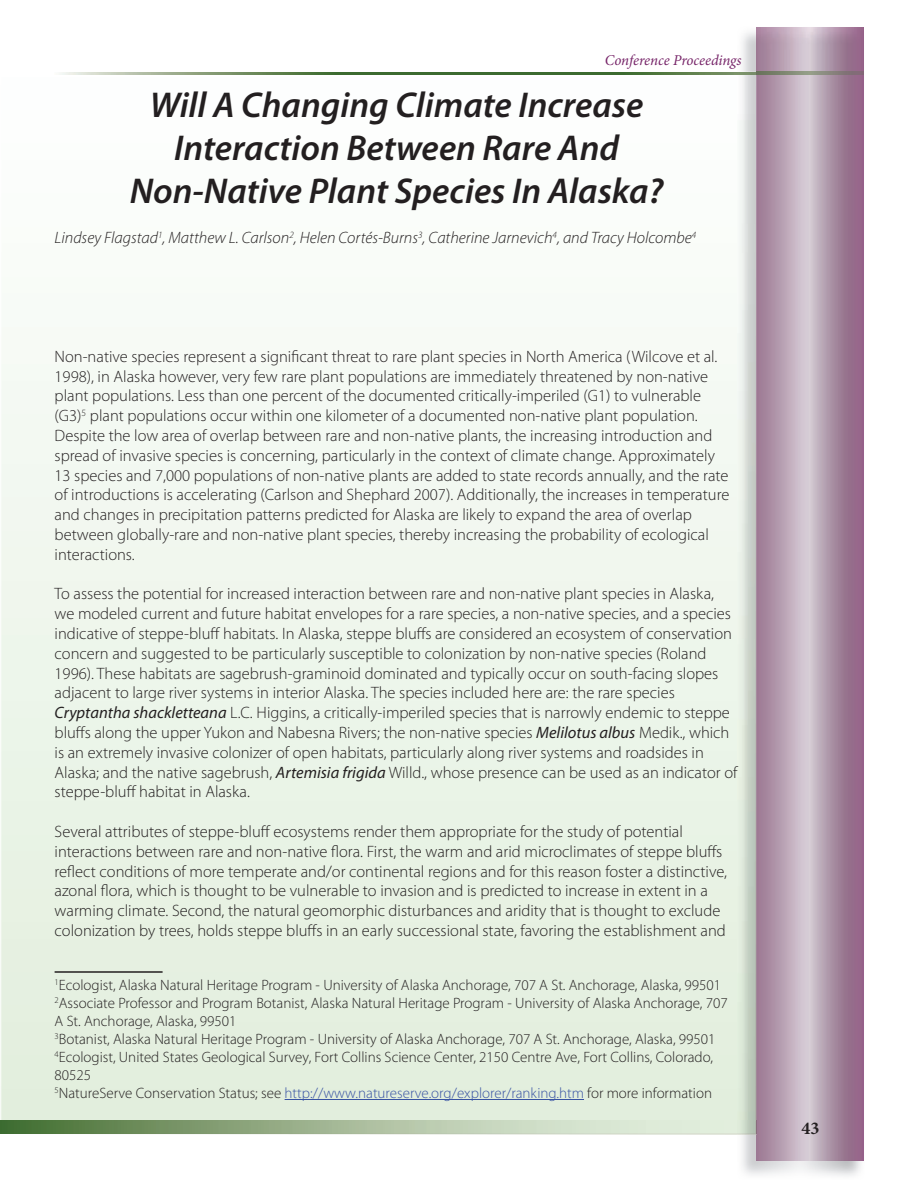
<style>
.page{position:relative;width:918px;height:1188px;background:#fff}
.page>*{position:absolute;margin:0;border:0;box-sizing:border-box;transform-origin:0 0}
.t1{font:italic 600 36px/43.2px "Myriad Pro";color:#231f20;text-align:center}
.t2{font:700 18px "Minion Pro";color:#231f20}
.t3{font:300 16.5px/19.8px "Myriad Pro";color:#231f20}
.t4{font:italic 300 16.5px "Myriad Pro";color:#231f20}
.t5{font:300 15px/18px "Myriad Pro";color:#231f20}
.t6{font:italic 15px "Minion Pro";letter-spacing:-.005em;color:#772569}
.s1{font-weight:400;font-style:italic}
.s2{color:#3853a3}
</style>
<div class="page">
<svg style="left:54px;top:364px;width:683px;height:717px"></svg>
<img style="left:737px;top:75px;width:19px;height:1060px">
<img style="left:756px;top:27px;width:108px;height:45px">
<img style="left:756px;top:75px;width:108px;height:1086px">
<img style="left:756px;top:75px;width:1px;height:1060px">
<img style="left:61px;top:72px;width:803px;height:3px">
<svg style="left:737px;top:71px;width:20px;height:4px"></svg>
<svg style="left:0;top:1120px;width:1px;height:14px"></svg>
<img style="left:1px;top:1120px;width:754px;height:14px">
<svg style="left:756px;top:1120px;width:1px;height:14px"></svg>
<hr style="left:55px;top:971px;width:108px;height:2px;background:#231f20">
<hr style="left:285px;top:1099px;width:299px;height:1px;background:#3853a3">
<p class="t6" style="left:605px;top:50px;width:138px">Conference Proceedings</p>
<h1 class="t1" style="left:130px;top:82px;width:535px">Will A Changing Climate Increase<br>Interaction Between Rare And<br>Non-Native Plant Species In Alaska?</h1>
<p class="t4" style="left:55px;top:228px;width:643px">Lindsey Flagstad<sup>1</sup>, Matthew L. Carlson<sup>2</sup>, Helen C ortés-Burns<sup>3</sup>, Catherine Jarnevich<sup>4</sup>, and Tracy Holcombe<sup>4</sup></p>
<p class="t3" style="left:55px;top:346px;width:676px">Non-native species represent a significant threat to rare plant species in North America (Wilcove et al.<br>1998), in Alaska however, very few rare plant populations are immediately threatened by non-native plant populations. Less than one percent of the documented critically-imperiled (G1) to vulnerable (G3)<sup>5</sup> plant populations occur within one kilometer of a documented non-native plant population.<br>Despite the low area of overlap between rare and non-native plants, the increasing introduction and spread of invasive species is concerning, particularly in the context of climate change. Approximately 13 species and 7,000 populations of non-native plants are added to state records annually, and the rate of introductions is accelerating (Carlson and Shephard 2007). Additionally, the increases in temperature and changes in precipitation patterns predicted for Alaska are likely to expand the area of overlap between globally-rare and non-native plant species, thereby increasing the probability of ecological interactions.</p>
<p class="t3" style="left:55px;top:584px;width:684px">To assess the potential for increased interaction between rare and non-native plant species in Alaska, we modeled current and future habitat envelopes for a rare species, a non-native species, and a species indicative of steppe-bluff habitats. In Alaska, steppe bluffs are considered an ecosystem of conservation concern and suggested to be particularly susceptible to colonization by non-native species (Roland 1996). These habitats are sagebrush-graminoid dominated and typically occur on south-facing slopes adjacent to large river systems in interior Alaska. The species included here are: the rare species <span class="s1">Cryptantha shackletteana</span> L.C. Higgins, a critically-imperiled species that is narrowly endemic to steppe bluffs along the upper Yukon and Nabesna Rivers; the non-native species <span class="s1">Melilotus albus</span> Medik., which is an extremely invasive colonizer of open habitats, particularly along river systems and roadsides in Alaska; and the native sagebrush, <span class="s1">Artemisia frigida</span> Willd., whose presence can be used as an indicator of steppe-bluff habitat in Alaska.</p>
<p class="t3" style="left:55px;top:821px;width:674px">Several attributes of steppe-bluff ecosystems render them appropriate for the study of potential interactions between rare and non-native flora. First, the warm and arid microclimates of steppe bluffs reflect conditions of more temperate and/or continental regions and for this reason foster a distinctive, azonal flora, which is thought to be vulnerable to invasion and is predicted to increase in extent in a warming climate. Second, the natural geomorphic disturbances and aridity that is thought to exclude colonization by trees, holds steppe bluffs in an early successional state, favoring the establishment and</p>
<p class="t5" style="left:55px;top:976px;width:675px"><sup>1</sup>Ecologist, Alaska Natural Heritage Program - University of Alaska Anchorage, 707 A St. Anchorage, Alaska, 99501<br><sup>2</sup>Associate Professor and Program Botanist, Alaska Natural Heritage Program - University of Alaska Anchorage, 707<br>A St. Anchorage, Alaska, 99501<br><sup>3</sup>Botanist, Alaska Natural Heritage Program - University of Alaska Anchorage, 707 A St. Anchorage, Alaska, 99501<br><sup>4</sup>Ecologist, United States Geological Survey, Fort Collins Science Center, 2150 Centre Ave, Fort Collins, Colorado, 80525<br><sup>5</sup>NatureServe Conservation Status; see <span class="s2">http://www.natureserve.org/explorer/ranking.htm</span> for more information</p>
<p class="t2" style="left:802px;top:1116px;width:19px">43</p>
</div>
